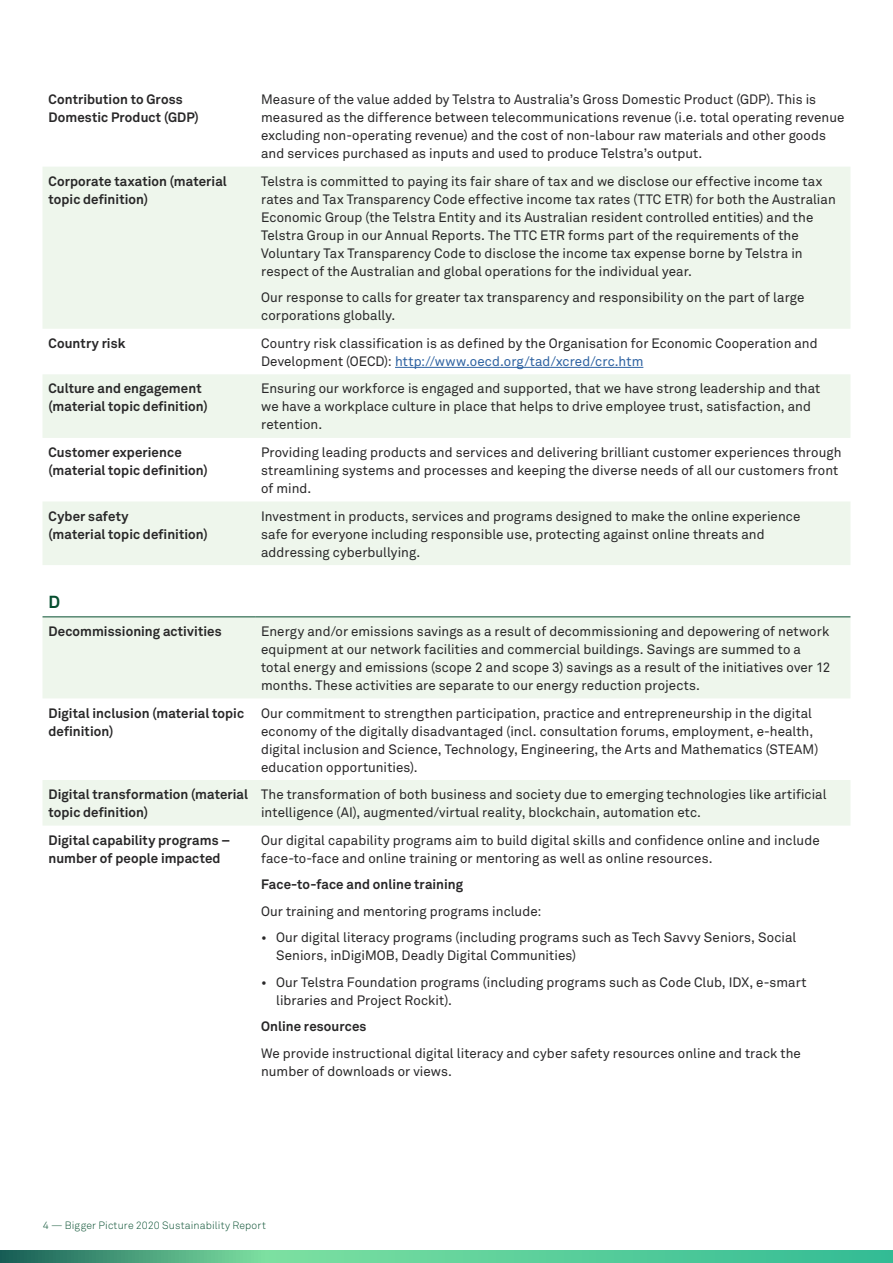
<style>
.page{position:relative;width:893px;height:1263px;background:#fff}
.page>*{position:absolute;margin:0;border:0;box-sizing:border-box;transform-origin:0 0}
.t1{font:700 17.25px "Telstra Akkurat";color:#074f30}
.t2{font:13.5px/18px "Telstra Akkurat";letter-spacing:.005em;color:#292829}
.t3{font:700 13.5px/18px "Telstra Akkurat";letter-spacing:.005em;color:#292829}
.t4{font:300 10.5px "Akkurat";letter-spacing:.01em;color:#084f30}
.s1{color:#2f63a2}
</style>
<div class="page">
<svg style="left:0;top:1250px;width:893px;height:13px;background:#53bf91"></svg>
<svg style="left:43px;top:167px;width:807px;height:398px;fill:#eef6ec"></svg>
<hr style="left:395px;top:367px;width:248px;height:1px;background:#2f63a2">
<svg style="left:43px;top:617px;width:807px;height:209px;fill:#eef6ec"></svg>
<hr style="left:43px;top:616px;width:212px;height:1px;background:#084f30">
<hr style="left:255px;top:616px;width:595px;height:1px;background:#084f30">
<p class="t3" style="left:49px;top:90px;width:152px">Contribution to Gross<br>Domestic Product (GDP)</p>
<p class="t2" style="left:261px;top:90px;width:585px">Measure of the value added by Telstra to Australia’s Gross Domestic Product (GDP). This is measured as the difference between telecommunications revenue (i.e. total operating revenue excluding non-operating revenue) and the cost of non-labour raw materials and other goods and services purchased as inputs and used to produce Telstra’s output.</p>
<p class="t3" style="left:49px;top:172px;width:180px">Corporate taxation (material topic definition)</p>
<p class="t2" style="left:261px;top:172px;width:576px">Telstra is committed to paying its fair share of tax and we disclose our effective income tax rates and Tax Transparency Code effective income tax rates (TTC ETR) for both the Australian Economic Group (the Telstra Entity and its Australian resident controlled entities) and the Telstra Group in our Annual Reports. The TTC ETR forms part of the requirements of the Voluntary Tax Transparency Code to disclose the income tax expense borne by Telstra in respect of the Australian and global operations for the individual year.</p>
<p class="t2" style="left:261px;top:289px;width:545px">Our response to calls for greater tax transparency and responsibility on the part of large corporations globally.</p>
<p class="t3" style="left:49px;top:334px;width:78px">Country risk</p>
<p class="t2" style="left:261px;top:334px;width:558px">Country risk classification is as defined by the Organisation for Economic Cooperation and<br>Development (OECD): <span class="s1">http://www.oecd.org/tad/xcred/crc.htm</span></p>
<p class="t3" style="left:49px;top:379px;width:161px">Culture and engagement (material topic definition)</p>
<p class="t2" style="left:261px;top:380px;width:561px">Ensuring our workforce is engaged and supported, that we have strong leadership and that we have a workplace culture in place that helps to drive employee trust, satisfaction, and retention.</p>
<p class="t3" style="left:49px;top:443px;width:161px">Customer experience (material topic definition)</p>
<p class="t2" style="left:261px;top:443px;width:582px">Providing leading products and services and delivering brilliant customer experiences through streamlining systems and processes and keeping the diverse needs of all our customers front of mind.</p>
<p class="t3" style="left:49px;top:507px;width:161px">Cyber safety<br>(material topic definition)</p>
<p class="t2" style="left:261px;top:507px;width:541px">Investment in products, services and programs designed to make the online experience safe for everyone including responsible use, protecting against online threats and addressing cyberbullying.</p>
<p class="t1" style="left:49px;top:592px;width:13px">D</p>
<p class="t3" style="left:49px;top:622px;width:175px">Decommissioning activities</p>
<p class="t2" style="left:261px;top:622px;width:571px">Energy and/or emissions savings as a result of decommissioning and depowering of network equipment at our network facilities and commercial buildings. Savings are summed to a total energy and emissions (scope 2 and scope 3) savings as a result of the initiatives over 12 months. These activities are separate to our energy reduction projects.</p>
<p class="t3" style="left:49px;top:704px;width:197px">Digital inclusion (material topic definition)</p>
<p class="t2" style="left:261px;top:704px;width:559px">Our commitment to strengthen participation, practice and entrepreneurship in the digital economy of the digitally disadvantaged (incl. consultation forums, employment, e-health, digital inclusion and Science, Technology, Engineering, the Arts and Mathematics (STEAM) education opportunities).</p>
<p class="t3" style="left:49px;top:785px;width:201px">Digital transformation (material topic definition)</p>
<p class="t2" style="left:261px;top:785px;width:567px">The transformation of both business and society due to emerging technologies like artificial intelligence (AI), augmented/virtual reality, blockchain, automation etc.</p>
<p class="t3" style="left:49px;top:831px;width:183px">Digital capability programs – number of people impacted</p>
<p class="t2" style="left:261px;top:831px;width:560px">Our digital capability programs aim to build digital skills and confidence online and include face-to-face and online training or mentoring as well as online resources.</p>
<p class="t3" style="left:261px;top:875px;width:203px">Face-to-face and online training</p>
<p class="t2" style="left:261px;top:902px;width:282px">Our training and mentoring programs include:</p>
<p class="t2" style="left:276px;top:928px;width:522px;text-indent:-15px">• Our digital literacy programs (including programs such as Tech Savvy Seniors, Social<br>Seniors, inDigiMOB, Deadly Digital Communities)</p>
<p class="t2" style="left:276px;top:973px;width:532px;text-indent:-15px">• Our Telstra Foundation programs (including programs such as Code Club, IDX, e-smart libraries and Project Rockit).</p>
<p class="t3" style="left:261px;top:1017px;width:107px">Online resources</p>
<p class="t2" style="left:261px;top:1044px;width:541px">We provide instructional digital literacy and cyber safety resources online and track the number of downloads or views.</p>
<p class="t4" style="left:43px;top:1219px;width:225px">4 — Bigger Picture 2020 Sustainability Report</p>
</div>
